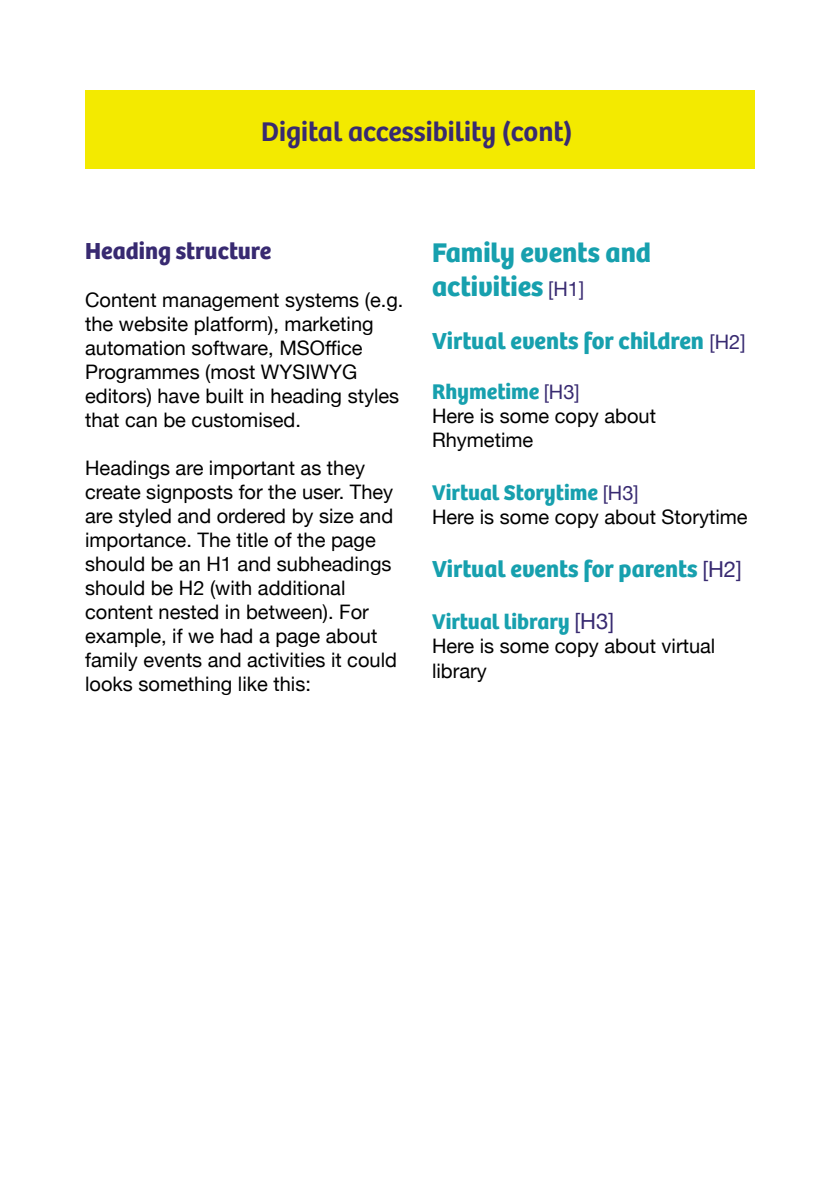
<style>
.page{position:relative;width:840px;height:1191px;background:#fff}
.page>*{position:absolute;margin:0;border:0;box-sizing:border-box;transform-origin:0 0}
.t1{font:700 28px/33.6px "Bree";color:#17a0ae}
.t2{font:600 28px "Bree";color:#382a71}
.t3{font:700 24px "Bree";color:#17a0ae}
.t4{font:700 24px "Bree";color:#382a71}
.t5{font:700 22px "Bree";color:#17a0ae}
.t6{font:20px/24px "Helvetica Neue";color:#000}
.s1{font-family:"Helvetica Neue";font-weight:400;font-size:20px;color:#382a71}
.s2{font-family:"Helvetica Neue";font-weight:400;font-size:22px;color:#382a71}
.s3{font-family:"Helvetica Neue";font-weight:400;color:#382a71}
</style>
<div class="page">
<div style="left:85px;top:91px;width:669px;height:78px;background:#f3ea00"></div>
<h1 class="t2" style="left:261px;top:110px;width:313px">Digital accessibility (cont)</h1>
<p class="t4" style="left:85px;top:232px;width:188px">Heading structure</p>
<p class="t6" style="left:85px;top:289px;width:319px">Content management systems (e.g. the website platform), marketing automation software, MSOffice<br>Programmes (most WYSIWYG editors) have built in heading styles that can be customised.</p>
<p class="t6" style="left:85px;top:457px;width:313px">Headings are important as they create signposts for the user. They are styled and ordered by size and importance. The title of the page should be an H1 and subheadings should be H2 (with additional content nested in between). For example, if we had a page about family events and activities it could looks something like this:</p>
<h1 class="t1" style="left:432px;top:233px;width:220px">Family events and activities <span class="s1">[H1]</span></h1>
<p class="t3" style="left:432px;top:321px;width:315px">Virtual events for children <span class="s1">[H2]</span></p>
<p class="t5" style="left:432px;top:374px;width:149px">Rhymetime <span class="s1">[H3]</span></p>
<p class="t6" style="left:432px;top:405px;width:225px">Here is some copy about<br>Rhymetime</p>
<p class="t5" style="left:432px;top:475px;width:208px">Virtual Storytime <span class="s1">[H3]</span></p>
<p class="t6" style="left:432px;top:506px;width:317px">Here is some copy about Storytime</p>
<p class="t3" style="left:432px;top:549px;width:311px">Virtual events for parents <span class="s2">[H2]</span></p>
<p class="t5" style="left:432px;top:604px;width:183px">Virtual library <span class="s3">[H3]</span></p>
<p class="t6" style="left:432px;top:635px;width:285px">Here is some copy about virtual library</p>
</div>
